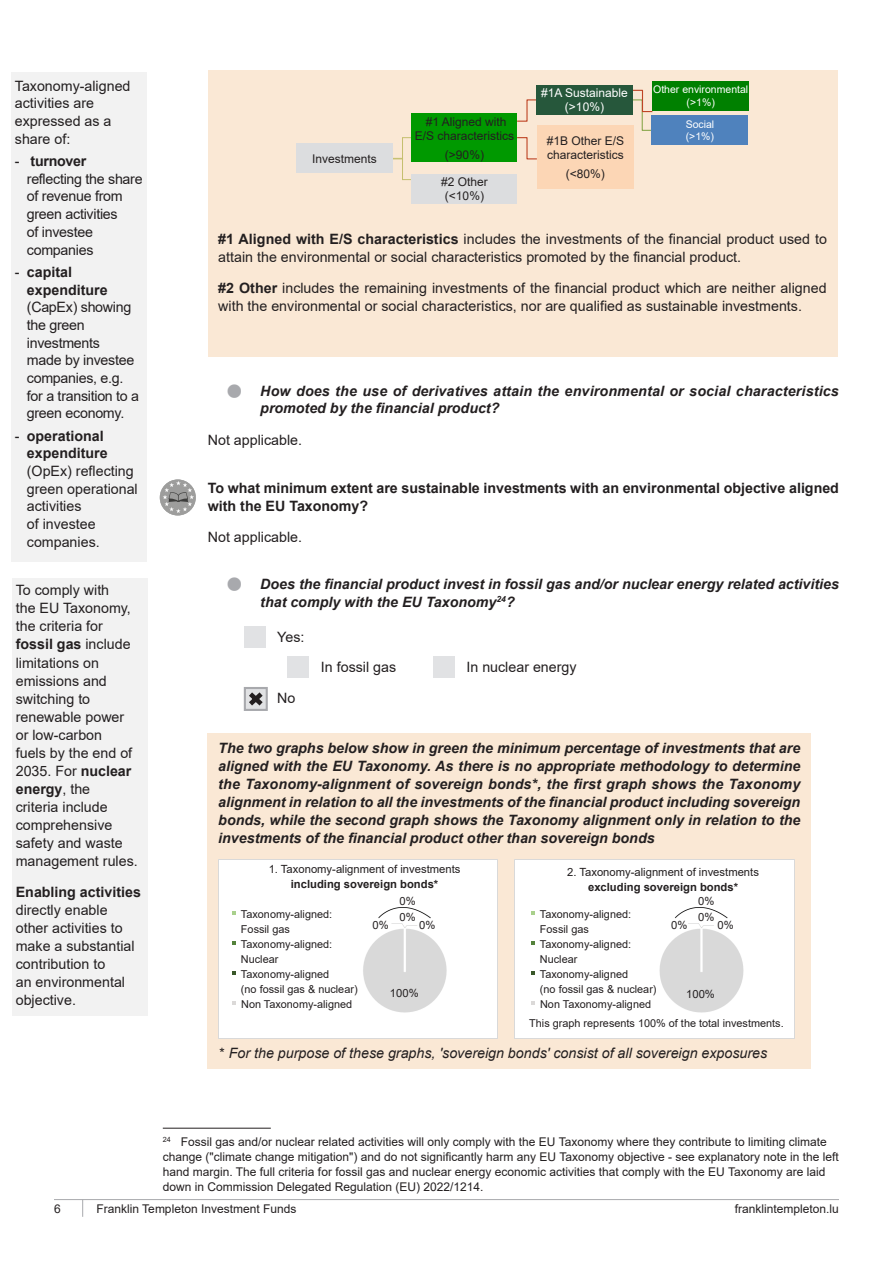
<style>
.page{position:relative;width:893px;height:1263px;background:#fff}
.page>*{position:absolute;margin:0;border:0;box-sizing:border-box;transform-origin:0 0}
._03a_Body{font:14.25px/18px "Arial";color:#231f20}
._03a_Body-2{font:italic 700 14.25px/18px "Arial";color:#231f20}
._03a_Body-3{font:14.25px/17.7px "Arial";letter-spacing:-.02em;color:#231f20}
.normal_indent{font:700 14.25px/18px "Arial";color:#231f20}
._03a_Body-4{font:italic 14.25px "Arial";color:#231f20}
.Paragraph_Style_2{font:14.25px "Arial";color:#231f20}
._03a_Footnote{font:12px/15px "Arial";color:#231f20}
._03a_Body-5{font:12px/14.4px "Arial";color:#231f20;text-align:center}
._03a_Body-6{font:12px "Arial";color:#fff}
._03a_Body2{font:11.25px/15px "Arial";color:#231f20;text-align:center}
._03a_Body1{font:10.8px/15px "Arial";color:#231f20}
._03a_Body-7{font:10.5px "Arial";color:#fff}
.s1{font-weight:700}
.s2{color:#a8a9ad}
</style>
<div class="page">
<hr style="left:54px;top:1199px;width:785px;height:1px;background:#a8a9ad">
<svg style="left:82px;top:1200px;width:1px;height:17px"></svg>
<div style="left:208px;top:71px;width:629px;height:286px;background:#fae8d5"></div>
<svg style="left:517px;top:137px;width:20px;height:23px"></svg>
<svg style="left:517px;top:89px;width:136px;height:42px"></svg>
<svg style="left:392px;top:137px;width:20px;height:43px"></svg>
<div style="left:296px;top:144px;width:97px;height:29px;background:#dcdddf"></div>
<div style="left:412px;top:113px;width:105px;height:49px;background:#090"></div>
<div style="left:536px;top:85px;width:97px;height:30px;background:#26573b"></div>
<div style="left:653px;top:81px;width:96px;height:29px;background:#008000"></div>
<div style="left:652px;top:116px;width:96px;height:29px;background:#4f82bd"></div>
<div style="left:537px;top:125px;width:97px;height:64px;background:#fcd6b5"></div>
<div style="left:412px;top:174px;width:105px;height:29px;background:#dcdddf"></div>
<div style="left:244px;top:626px;width:21px;height:21px;background:#e1e2e4"></div>
<div style="left:287px;top:656px;width:22px;height:22px;background:#e1e2e4"></div>
<div style="left:433px;top:656px;width:21px;height:22px;background:#e1e2e4"></div>
<svg style="left:247px;top:690px;width:18px;height:18px"></svg>
<div style="left:244px;top:687px;width:24px;height:24px;border:2px solid #a8a9ad"></div>
<div style="left:208px;top:732px;width:603px;height:336px;background:#fae8d5"></div>
<img style="left:515px;top:859px;width:279px;height:179px">
<img style="left:218px;top:860px;width:280px;height:179px">
<hr style="left:163px;top:1128px;width:108px;height:1px;background:#231f20">
<svg style="left:160px;top:479px;width:36px;height:36px"></svg>
<div style="left:12px;top:73px;width:135px;height:489px;background:#f2f2f2"></div>
<div style="left:13px;top:578px;width:135px;height:437px;background:#f2f2f2"></div>
<div style="left:680px;top:986px;width:41px;height:15px;background:#d9d9d9"></div>
<div style="left:384px;top:985px;width:41px;height:16px;background:#d9d9d9"></div>
<svg style="left:232px;top:911px;width:4px;height:4px"></svg>
<svg style="left:232px;top:941px;width:4px;height:4px"></svg>
<svg style="left:232px;top:971px;width:4px;height:4px"></svg>
<svg style="left:232px;top:1001px;width:4px;height:4px"></svg>
<svg style="left:531px;top:911px;width:4px;height:4px"></svg>
<svg style="left:531px;top:941px;width:4px;height:4px"></svg>
<svg style="left:531px;top:971px;width:4px;height:4px"></svg>
<svg style="left:531px;top:1001px;width:4px;height:4px"></svg>
<p class="_03a_Body" style="left:15px;top:77px;width:117px">Taxonomy-aligned activities are expressed as a share of:</p>
<p class="_03a_Body-3" style="left:27px;top:152px;width:117px;text-indent:-12px">- <span class="s1">turnover </span>reflecting the share of revenue from green activities<br>of investee companies</p>
<p class="_03a_Body-3" style="left:27px;top:263px;width:114px;text-indent:-12px">- <span class="s1">capital expenditure </span>(CapEx) showing the green investments<br>made by investee companies, e.g. for a transition to a green economy.</p>
<p class="_03a_Body" style="left:27px;top:427px;width:112px;text-indent:-12px">- <span class="s1">operational expenditure </span>(OpEx) reflecting green operational activities<br>of investee companies.</p>
<p class="_03a_Body" style="left:16px;top:581px;width:123px">To comply with<br>the EU Taxonomy, the criteria for <span class="s1">fossil gas</span> include limitations on emissions and switching to renewable power or low-carbon<br>fuels by the end of<br>2035. For <span class="s1">nuclear energy</span>, the<br>criteria include comprehensive safety and waste management rules.</p>
<p class="_03a_Body" style="left:16px;top:883px;width:127px"><span class="s1">Enabling activities </span>directly enable other activities to make a substantial contribution to<br>an environmental objective.</p>
<p class="_03a_Body-7" style="left:653px;top:82px;width:97px">Other environmental</p>
<p class="_03a_Body-7" style="left:687px;top:95px;width:30px">(&gt;1%)</p>
<p class="_03a_Body-7" style="left:686px;top:117px;width:30px">Social</p>
<p class="_03a_Body-7" style="left:686px;top:130px;width:30px">(&gt;1%)</p>
<p class="_03a_Body-6" style="left:541px;top:85px;width:88px">#1A Sustainable</p>
<p class="_03a_Body-6" style="left:565px;top:99px;width:41px">(&gt;10%)</p>
<p class="_03a_Body-5" style="left:415px;top:114px;width:101px">#1 Aligned with<br>E/S characteristics</p>
<p class="_03a_Body-5" style="left:445px;top:147px;width:41px">(&gt;90%)</p>
<p class="_03a_Body-5" style="left:547px;top:133px;width:79px;text-align:left">#1B Other E/S characteristics</p>
<p class="_03a_Body-5" style="left:566px;top:166px;width:41px">(&lt;80%)</p>
<p class="_03a_Body-5" style="left:312px;top:151px;width:66px">Investments</p>
<p class="_03a_Body-5" style="left:441px;top:174px;width:48px">#2 Other</p>
<p class="_03a_Body-5" style="left:445px;top:189px;width:41px">(&lt;10%)</p>
<p class="_03a_Body" style="left:218px;top:230px;width:610px"><span class="s1">#1 Aligned with E/S characteristics</span> includes the investments of the financial product used to attain the environmental or social characteristics promoted by the financial product.</p>
<p class="_03a_Body" style="left:218px;top:279px;width:610px"><span class="s1">#2 Other</span> includes the remaining investments of the financial product which are neither aligned with the environmental or social characteristics, nor are qualified as sustainable investments.</p>
<p class="_03a_Body-2" style="left:260px;top:383px;width:580px;line-height:17.1px;text-indent:-34px"><span class="s2">•</span> How does the use of derivatives attain the environmental or social characteristics promoted by the financial product?</p>
<p class="_03a_Body" style="left:208px;top:431px;width:96px">Not applicable.</p>
<p class="normal_indent" style="left:208px;top:479px;width:633px">To what minimum extent are sustainable investments with an environmental objective aligned with the EU Taxonomy?</p>
<p class="_03a_Body" style="left:208px;top:528px;width:96px">Not applicable.</p>
<p class="_03a_Body-2" style="left:260px;top:576px;width:580px;line-height:17.1px;text-indent:-34px"><span class="s2">•</span> Does the financial product invest in fossil gas and/or nuclear energy related activities that comply with the EU Taxonomy<sup>24</sup>?</p>
<p class="Paragraph_Style_2" style="left:277px;top:627px;width:29px">Yes:</p>
<p class="Paragraph_Style_2" style="left:321px;top:657px;width:77px">In fossil gas</p>
<p class="Paragraph_Style_2" style="left:466px;top:657px;width:112px">In nuclear energy</p>
<p class="Paragraph_Style_2" style="left:277px;top:688px;width:20px">No</p>
<p class="_03a_Body-2" style="left:218px;top:740px;width:584px;text-align:justify">The two graphs below show in green the minimum percentage of investments that are aligned with the EU Taxonomy. As there is no appropriate methodology to determine the Taxonomy-alignment of sovereign bonds*, the first graph shows the Taxonomy alignment in relation to all the investments of the financial product including sovereign bonds, while the second graph shows the Taxonomy alignment only in relation to the investments of the financial product other than sovereign bonds</p>
<p class="_03a_Body2" style="left:269px;top:861px;width:193px">1. Taxonomy-alignment of investments <span class="s1">including sovereign bonds*</span></p>
<p class="_03a_Body2" style="left:567px;top:864px;width:193px">2. Taxonomy-alignment of investments <span class="s1">excluding sovereign bonds*</span></p>
<p class="_03a_Body1" style="left:241px;top:907px;width:93px">Taxonomy-aligned:<br>Fossil gas</p>
<p class="_03a_Body1" style="left:241px;top:937px;width:93px">Taxonomy-aligned:<br>Nuclear</p>
<p class="_03a_Body1" style="left:241px;top:967px;width:118px">Taxonomy-aligned<br>(no fossil gas &amp; nuclear)</p>
<p class="_03a_Body1" style="left:241px;top:997px;width:113px">Non Taxonomy-aligned</p>
<p class="_03a_Body2" style="left:400px;top:893px;width:18px">0%</p>
<p class="_03a_Body2" style="left:698px;top:893px;width:18px">0%</p>
<p class="_03a_Body1" style="left:540px;top:907px;width:93px">Taxonomy-aligned:<br>Fossil gas</p>
<p class="_03a_Body1" style="left:540px;top:937px;width:93px">Taxonomy-aligned:<br>Nuclear</p>
<p class="_03a_Body1" style="left:540px;top:967px;width:118px">Taxonomy-aligned<br>(no fossil gas &amp; nuclear)</p>
<p class="_03a_Body1" style="left:540px;top:997px;width:113px">Non Taxonomy-aligned</p>
<p class="_03a_Body2" style="left:400px;top:910px;width:18px">0%</p>
<p class="_03a_Body2" style="left:698px;top:910px;width:18px">0%</p>
<p class="_03a_Body2" style="left:373px;top:917px;width:18px">0%</p>
<p class="_03a_Body2" style="left:419px;top:917px;width:18px">0%</p>
<p class="_03a_Body2" style="left:671px;top:917px;width:18px">0%</p>
<p class="_03a_Body2" style="left:718px;top:917px;width:18px">0%</p>
<p class="_03a_Body2" style="left:390px;top:986px;width:30px">100%</p>
<p class="_03a_Body2" style="left:686px;top:986px;width:30px">100%</p>
<p class="_03a_Body1" style="left:529px;top:1015px;width:256px">This graph represents 100% of the total investments.</p>
<p class="_03a_Body-4" style="left:218px;top:1044px;width:550px">* For the purpose of these graphs, 'sovereign bonds' consist of all sovereign exposures</p>
<p class="_03a_Footnote" style="left:163px;top:1134px;width:677px"><sup>24</sup> Fossil gas and/or nuclear related activities will only comply with the EU Taxonomy where they contribute to limiting climate change ("climate change mitigation") and do not significantly harm any EU Taxonomy objective - see explanatory note in the left hand margin. The full criteria for fossil gas and nuclear energy economic activities that comply with the EU Taxonomy are laid down in Commission Delegated Regulation (EU) 2022/1214.</p>
<p class="_03a_Footnote" style="left:54px;top:1201px;width:8px">6</p>
<p class="_03a_Footnote" style="left:97px;top:1201px;width:201px">Franklin Templeton Investment Funds</p>
<p class="_03a_Footnote" style="left:735px;top:1201px;width:106px">franklintempleton.lu</p>
</div>
